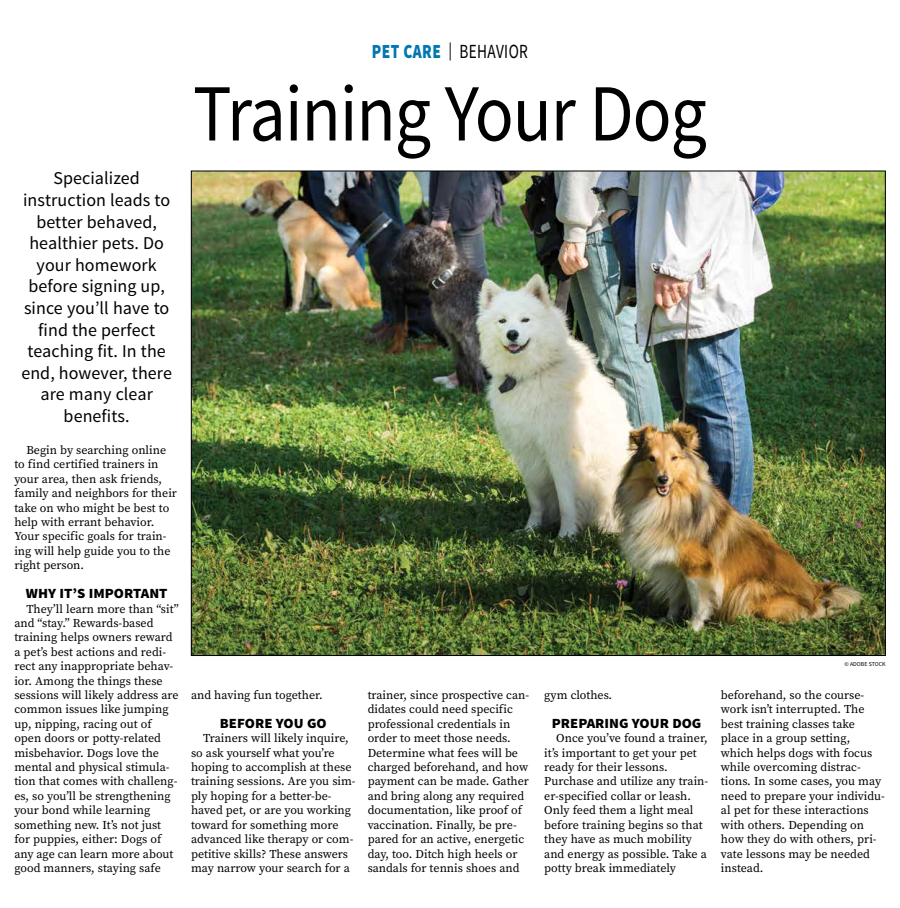
<style>
.page{position:relative;width:900px;height:908px;background:#fff}
.page>*{position:absolute;margin:0;border:0;box-sizing:border-box;transform-origin:0 0}
.t1{font:81px "Source Sans Pro";letter-spacing:-.015em;color:#000;scale:.89 1}
.t2{font:20px "Source Sans Pro";letter-spacing:.025em;color:#000;scale:.77 1}
.t3{font:18px/21.6px "Source Sans Pro";letter-spacing:.005em;color:#000;text-align:center}
.t4{font:900 14px "Source Sans Pro";color:#000;scale:1.05 1}
.t5{font:12px/14.4px "Source Serif Pro";color:#000}
.t6{font:6px "Source Sans Pro";color:#000}
.s1{font-weight:900;color:#0077b1}
.s2{font-size:18px}
</style>
<div class="page">
<img style="left:193px;top:173px;width:691px;height:480px">
<h3 class="t3" style="left:21px;top:168px;width:152px">Specialized instruction leads to better behaved, healthier pets. Do your homework before signing up, since you’ll have to find the perfect teaching fit. In the end, however, there are many clear benefits.</h3>
<p class="t5" style="left:14px;top:442px;width:164px;text-indent:12px">Begin by searching online to find certified trainers in your area, then ask friends, family and neighbors for their take on who might be best to help with errant behavior.<br>Your specific goals for train&shy;ing will help guide you to the right person.</p>
<p class="t4" style="left:26px;top:584px;width:136px">WHY IT’S IMPORTANT</p>
<p class="t5" style="left:14px;top:601px;width:166px;text-indent:12px">They’ll learn more than “sit” and “stay.” Rewards-based training helps owners reward a pet’s best actions and redi&shy;rect any inappropriate behav&shy;ior. Among the things these sessions will likely address are common issues like jumping up, nipping, racing out of open doors or potty-related misbehavior. Dogs love the mental and physical stimula&shy;tion that comes with challeng&shy;es, so you’ll be strengthening your bond while learning something new. It’s not just for puppies, either: Dogs of any age can learn more about good manners, staying safe</p>
<h2 class="t2" style="left:372px;top:39px;width:204px"><span class="s1">PET CARE</span> <span class="s2">|</span> BEHAVIOR</h2>
<h1 class="t1" style="left:193px;top:63px;width:579px">Training Your Dog</h1>
<p class="t5" style="left:191px;top:687px;width:133px">and having fun together.</p>
<p class="t4" style="left:220px;top:713px;width:103px">BEFORE YOU GO</p>
<p class="t5" style="left:191px;top:730px;width:166px;text-indent:12px">Trainers will likely inquire, so ask yourself what you’re hoping to accomplish at these training sessions. Are you sim&shy;ply hoping for a better-be&shy;haved pet, or are you working toward for something more advanced like therapy or com&shy;petitive skills? These answers may narrow your search for a</p>
<p class="t5" style="left:368px;top:687px;width:163px">trainer, since prospective can&shy;didates could need specific professional credentials in order to meet those needs.<br>Determine what fees will be charged beforehand, and how payment can be made. Gather and bring along any required documentation, like proof of vaccination. Finally, be pre&shy;pared for an active, energetic day, too. Ditch high heels or sandals for tennis shoes and</p>
<p class="t5" style="left:544px;top:687px;width:69px">gym clothes.</p>
<p class="t4" style="left:552px;top:713px;width:144px">PREPARING YOUR DOG</p>
<p class="t5" style="left:544px;top:730px;width:166px;text-indent:12px">Once you’ve found a trainer, it’s important to get your pet ready for their lessons.<br>Purchase and utilize any train&shy;er-specified collar or leash.<br>Only feed them a light meal before training begins so that they have as much mobility and energy as possible. Take a potty break immediately</p>
<p class="t6" style="left:844px;top:660px;width:43px">© ADOBE STOCK</p>
<p class="t5" style="left:721px;top:687px;width:166px">beforehand, so the course&shy;work isn’t interrupted. The best training classes take place in a group setting, which helps dogs with focus while overcoming distrac&shy;tions. In some cases, you may need to prepare your individu&shy;al pet for these interactions with others. Depending on how they do with others, pri&shy;vate lessons may be needed instead.</p>
</div>
